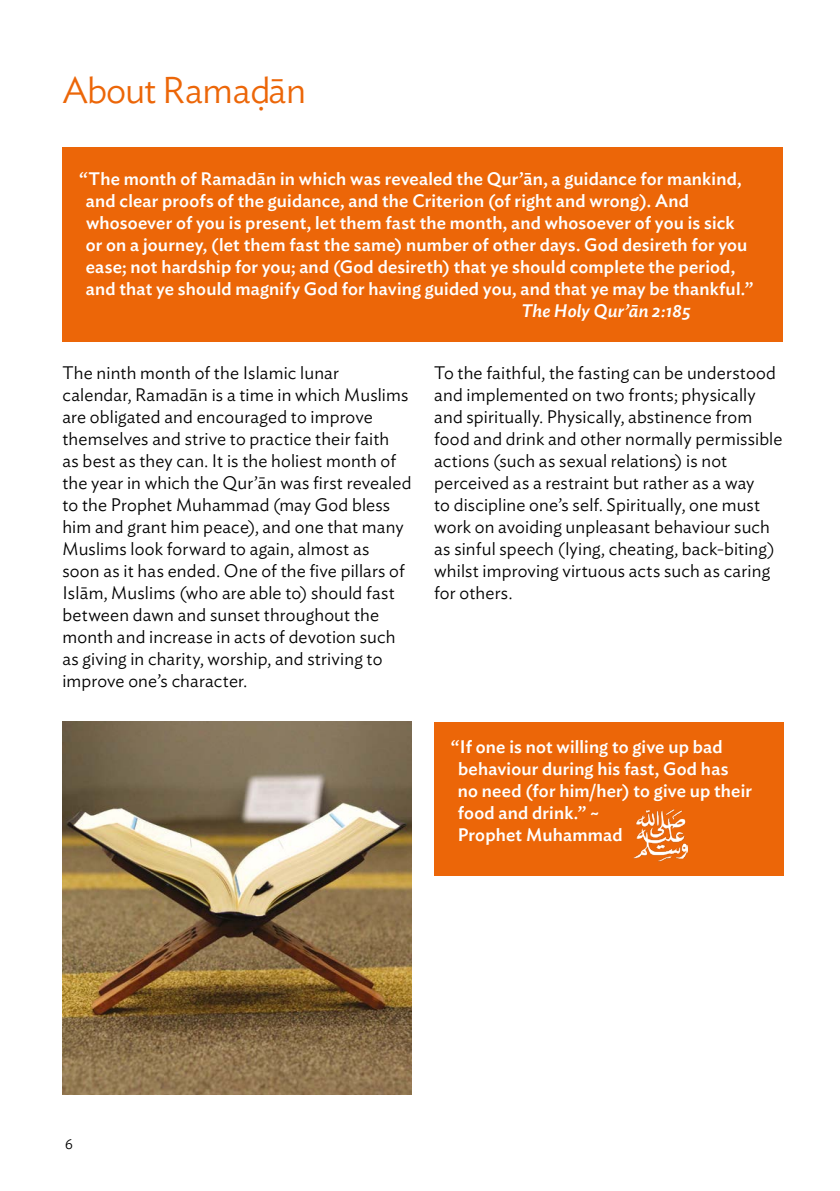
<style>
.page{position:relative;width:840px;height:1191px;background:#fff}
.page>*{position:absolute;margin:0;border:0;box-sizing:border-box;transform-origin:0 0}
.t1{font:300 37px "Ideal Sans";letter-spacing:-.01em;color:#ec6608}
.t2{font:300 18px/22px "Ideal Sans";letter-spacing:.01em;color:#000}
.t3{font:500 18px/22px "Ideal Sans";letter-spacing:.01em;color:#fff}
.t4{font:italic 500 18px "Ideal Sans";letter-spacing:.01em;color:#fff}
.t5{font:300 14px "Ideal Sans";color:#000}
</style>
<div class="page">
<img style="left:62px;top:721px;width:349px;height:373px">
<div style="left:62px;top:147px;width:720px;height:195px;background:#ec6608"></div>
<div style="left:434px;top:721px;width:348px;height:154px;background:#ec6608"></div>
<img style="left:633px;top:809px;width:54px;height:53px">
<h1 class="t1" style="left:62px;top:62px;width:245px">About Ramad.ān</h1>
<p class="t3" style="left:86px;top:166px;width:668px;text-indent:-6px">“The month of Ramadān in which was revealed the Qur’ān, a guidance for mankind, and clear proofs of the guidance, and the Criterion (of right and wrong). And whosoever of you is present, let them fast the month, and whosoever of you is sick or on a journey, (let them fast the same) number of other days. God desireth for you ease; not hardship for you; and (God desireth) that ye should complete the period, and that ye should magnify God for having guided you, and that ye may be thankful.”</p>
<p class="t4" style="left:521px;top:296px;width:171px">The Holy Qur’ān 2:185</p>
<p class="t2" style="left:62px;top:360px;width:350px">The ninth month of the Islamic lunar calendar, Ramadān is a time in which Muslims are obligated and encouraged to improve themselves and strive to practice their faith<br>as best as they can. It is the holiest month of the year in which the Qur’ān was first revealed to the Prophet Muhammad (may God bless him and grant him peace), and one that many Muslims look forward to again, almost as<br>soon as it has ended. One of the five pillars of Islām, Muslims (who are able to) should fast between dawn and sunset throughout the month and increase in acts of devotion such as giving in charity, worship, and striving to improve one’s character.</p>
<p class="t2" style="left:434px;top:360px;width:349px">To the faithful, the fasting can be understood and implemented on two fronts; physically and spiritually. Physically, abstinence from food and drink and other normally permissible actions (such as sexual relations) is not perceived as a restraint but rather as a way<br>to discipline one’s self. Spiritually, one must work on avoiding unpleasant behaviour such as sinful speech (lying, cheating, back-biting) whilst improving virtuous acts such as caring for others.</p>
<p class="t5" style="left:65px;top:1133px;width:9px">6</p>
<p class="t3" style="left:457px;top:734px;width:296px;text-indent:-6px">“If one is not willing to give up bad behaviour during his fast, God has no need (for him/her) to give up their food and drink.” ~<br>Prophet Muhammad</p>
</div>
